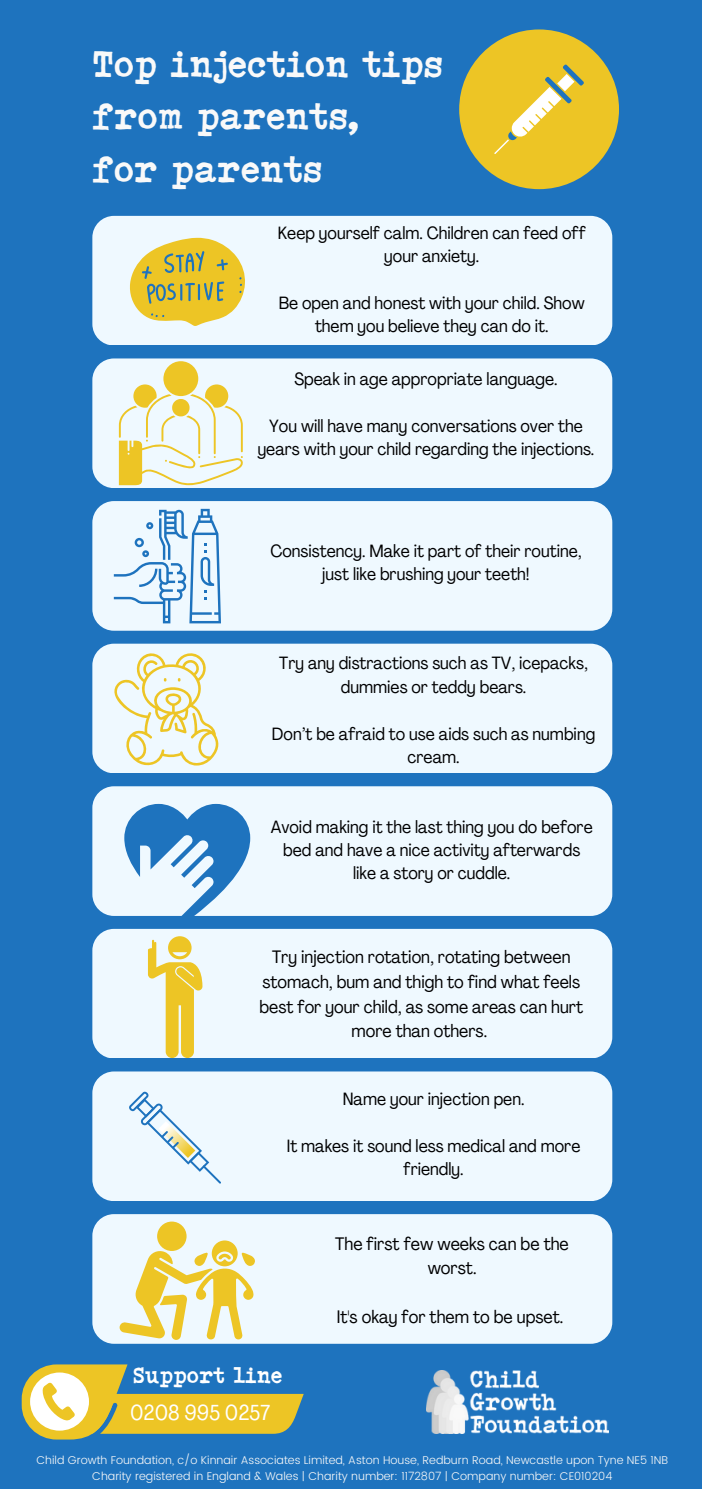
<style>
.page{position:relative;width:702px;height:1489px;background:#fff}
.page>*{position:absolute;margin:0;border:0;box-sizing:border-box;transform-origin:0 0}
.t1{font:37.5px/52.5px "Click Clack";color:#f9f9f9}
.t2{font:22.5px "Click Clack";color:#fff}
.t3{font:condensed 21.5px "Agrandir";color:#fff}
.t4{font:condensed 18px/24.5px "Agrandir";color:#000;text-align:center}
.t5{font:condensed 17.75px/24.8px "Agrandir";color:#000;text-align:center}
.t6{font:condensed 17.5px/23.2px "Agrandir";color:#000;text-align:center}
.t7{font:300 11.25px "Poppins";color:#f9f9f9}
</style>
<div class="page">
<div style="left:0;top:0;width:701px;height:1489px;background:#1e73be"></div>
<div style="left:92px;top:358px;width:520px;height:130px;background:#eff9ff;border-radius:22px"></div>
<div style="left:92px;top:501px;width:520px;height:129px;background:#eff9ff;border-radius:22px"></div>
<div style="left:92px;top:644px;width:520px;height:129px;background:#eff9ff;border-radius:22px"></div>
<div style="left:92px;top:786px;width:520px;height:129px;background:#eff9ff;border-radius:22px"></div>
<div style="left:92px;top:929px;width:520px;height:129px;background:#eff9ff;border-radius:22px"></div>
<div style="left:92px;top:1071px;width:520px;height:129px;background:#eff9ff;border-radius:22px"></div>
<div style="left:92px;top:1214px;width:520px;height:129px;background:#eff9ff;border-radius:22px"></div>
<div style="left:92px;top:216px;width:520px;height:129px;background:#eff9ff;border-radius:22px"></div>
<svg style="left:114px;top:509px;width:107px;height:114px"></svg>
<svg style="left:114px;top:653px;width:105px;height:113px"></svg>
<svg style="left:129px;top:1092px;width:92px;height:91px"></svg>
<svg style="left:129px;top:238px;width:116px;height:88px"></svg>
<div style="left:163px;top:361px;width:35px;height:35px;background:#edc525;border-radius:50%"></div>
<svg style="left:119px;top:384px;width:124px;height:101px"></svg>
<div style="left:157px;top:1221px;width:29px;height:30px;background:#edc525;border-radius:50%"></div>
<svg style="left:119px;top:1240px;width:136px;height:100px"></svg>
<svg style="left:124px;top:804px;width:126px;height:112px"></svg>
<svg style="left:148px;top:936px;width:54px;height:122px"></svg>
<div style="left:459px;top:29px;width:159px;height:160px;background:#edc525;border-radius:50%"></div>
<svg style="left:494px;top:65px;width:89px;height:89px"></svg>
<img style="left:426px;top:1370px;width:182px;height:64px">
<svg style="left:22px;top:1364px;width:281px;height:75px"></svg>
<p class="t1" style="left:92px;top:41px;width:352px">Top injection tips from parents,</p>
<p class="t1" style="left:92px;top:146px;width:231px">for parents</p>
<p class="t6" style="left:278px;top:223px;width:309px">Keep yourself calm. Children can feed off your anxiety.</p>
<p class="t6" style="left:278px;top:293px;width:307px">Be open and honest with your child. Show them you believe they can do it.</p>
<p class="t6" style="left:294px;top:369px;width:264px">Speak in age appropriate language.</p>
<p class="t6" style="left:257px;top:416px;width:338px">You will have many conversations over the years with your child regarding the injections.</p>
<p class="t6" style="left:270px;top:540px;width:312px">Consistency. Make it part of their routine, just like brushing your teeth!</p>
<p class="t6" style="left:279px;top:653px;width:310px">Try any distractions such as TV, icepacks, dummies or teddy bears.</p>
<p class="t6" style="left:272px;top:723px;width:324px">Don’t be afraid to use aids such as numbing cream.</p>
<p class="t6" style="left:271px;top:816px;width:323px">Avoid making it the last thing you do before bed and have a nice activity afterwards like a story or cuddle.</p>
<p class="t5" style="left:259px;top:946px;width:325px">Try injection rotation, rotating between stomach, bum and thigh to find what feels best for your child, as some areas can hurt more than others.</p>
<p class="t6" style="left:342px;top:1089px;width:183px">Name your injection pen.</p>
<p class="t6" style="left:287px;top:1136px;width:295px">It makes it sound less medical and more friendly.</p>
<p class="t2" style="left:133px;top:1366px;width:151px">Support line</p>
<p class="t3" style="left:130px;top:1404px;width:141px">0208 995 0257</p>
<p class="t4" style="left:335px;top:1233px;width:235px">The first few weeks can be the worst.</p>
<p class="t4" style="left:336px;top:1306px;width:228px">It's okay for them to be upset.</p>
<p class="t7" style="left:36px;top:1454px;width:633px">Child Growth Foundation, c/o Kinnair Associates Limited, Aston House, Redburn Road, Newcastle upon Tyne NE5 1NB</p>
<p class="t7" style="left:92px;top:1469px;width:521px">Charity registered in England &amp; Wales | Charity number: 1172807 | Company number: CE010204</p>
</div>
